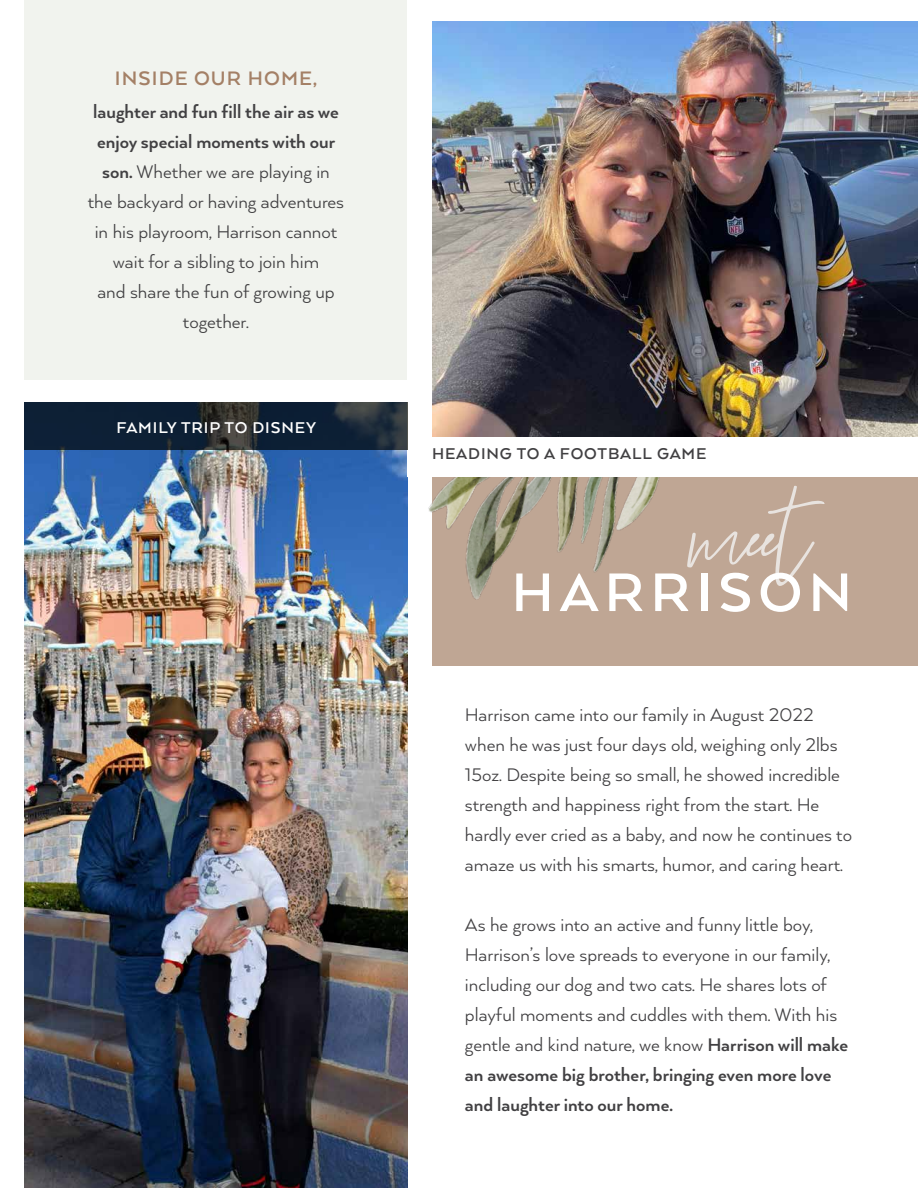
<style>
.page{position:relative;width:918px;height:1188px;background:#fff}
.page>*{position:absolute;margin:0;border:0;box-sizing:border-box;transform-origin:0 0}
.t1{font:178.5px "Sun Catcher";color:#e8e3df}
.t2{font:700 62.55px "Arquitecta";letter-spacing:.1em;color:#fff}
.t3{font:700 22.5px "Arquitecta";letter-spacing:.05em;color:#a48066}
.t4{font:21px/30px "Arquitecta";color:#414042}
.t5{font:700 18px "Arquitecta";letter-spacing:.05em;color:#414042}
.t6{font:700 18px "Arquitecta";letter-spacing:.05em;color:#fff}
.s1{font-weight:700}
</style>
<div class="page">
<div style="left:432px;top:476px;width:486px;height:190px;background:#bfa694"></div>
<img style="left:428px;top:476px;width:398px;height:124px">
<div style="left:24px;top:0;width:384px;height:380px;background:#ecefe8"></div>
<img style="left:24px;top:450px;width:384px;height:738px">
<img style="left:432px;top:22px;width:486px;height:414px">
<svg style="left:24px;top:402px;width:384px;height:48px;background:#172535"></svg>
<p class="t3" style="left:115px;top:64px;width:204px">INSIDE OUR HOME,</p>
<p class="t4" style="left:88px;top:96px;width:258px;text-align:center"><span class="s1">laughter and fun fill the air as we enjoy special moments with our son.</span> Whether we are playing in the backyard or having adventures in his playroom, Harrison cannot wait for a sibling to join him<br>and share the fun of growing up together.</p>
<p class="t6" style="left:117px;top:417px;width:201px">FAMILY TRIP TO DISNEY</p>
<p class="t5" style="left:432px;top:442px;width:276px">HEADING TO A FOOTBALL GAME</p>
<h1 class="t1" style="left:691px;top:447px;width:122px">meet</h1>
<h2 class="t2" style="left:511px;top:553px;width:342px">HARRISON</h2>
<p class="t4" style="left:465px;top:699px;width:389px">Harrison came into our family in August 2022 when he was just four days old, weighing only 2lbs 15oz. Despite being so small, he showed incredible strength and happiness right from the start. He hardly ever cried as a baby, and now he continues to amaze us with his smarts, humor, and caring heart.</p>
<p class="t4" style="left:465px;top:909px;width:385px">As he grows into an active and funny little boy, Harrison’s love spreads to everyone in our family, including our dog and two cats. He shares lots of playful moments and cuddles with them. With his gentle and kind nature, we know <span class="s1">Harrison will make an awesome big brother, bringing even more love and laughter into our home.</span></p>
</div>
